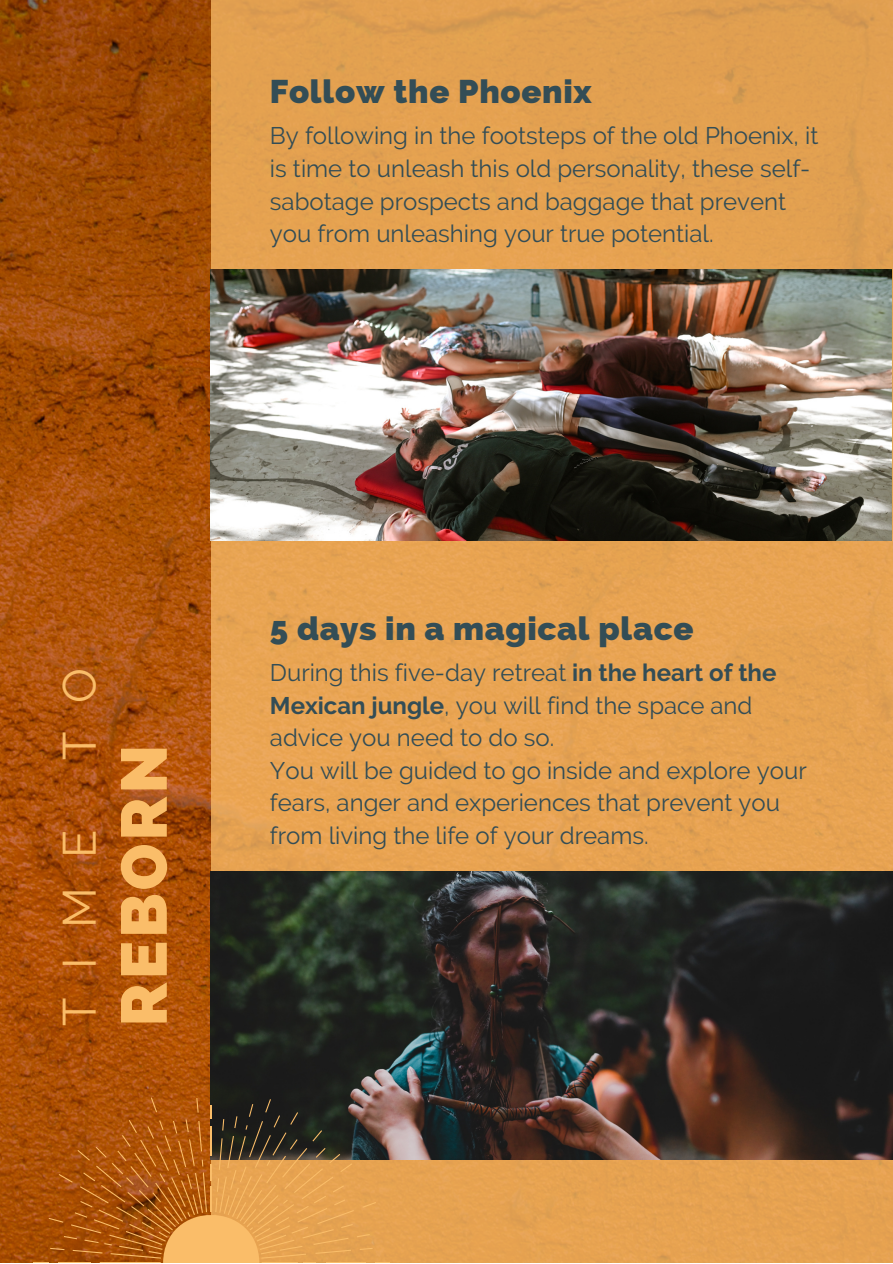
<style>
.page{position:relative;width:893px;height:1264px;background:#fff}
.page>*{position:absolute;margin:0;border:0;box-sizing:border-box;transform-origin:0 0}
.t1{font:800 64.5px "Raleway";letter-spacing:.045em;color:#fabd69}
.t2{font:46.5px "Raleway";color:#fabd69}
.t3{font:800 33px "Raleway";letter-spacing:.02em;color:#334d56}
.t4{font:24px/32.5px "Raleway";color:#334d56}
.s1{font-weight:700}
</style>
<div class="page">
<img style="left:0;top:0;width:211px;height:1262px">
<div style="left:211px;top:0;width:681px;height:1262px;background:#e6a250"></div>
<img style="left:210px;top:872px;width:682px;height:287px">
<svg style="left:33px;top:1097px;width:356px;height:165px"></svg>
<img style="left:210px;top:270px;width:681px;height:270px">
<h3 class="t3" style="left:270px;top:72px;width:323px">Follow the Phoenix</h3>
<p class="t4" style="left:270px;top:120px;width:550px">By following in the footsteps of the old Phoenix, it is time to unleash this old personality, these self&shy;sabotage prospects and baggage that prevent you from unleashing your true potential.</p>
<h2 class="t2" style="left:52px;top:760px;width:94px;rotate:-90deg">T O</h2>
<h2 class="t2" style="left:52px;top:1026px;width:198px;rotate:-90deg">TIME</h2>
<h1 class="t1" style="left:106px;top:1026px;width:283px;rotate:-90deg">REBORN</h1>
<h3 class="t3" style="left:270px;top:608px;width:425px">5 days in a magical place</h3>
<p class="t4" style="left:270px;top:656px;width:538px">During this five-day retreat <span class="s1">in the heart of the Mexican jungle</span>, you will find the space and advice you need to do so.<br>You will be guided to go inside and explore your fears, anger and experiences that prevent you from living the life of your dreams.</p>
</div>
